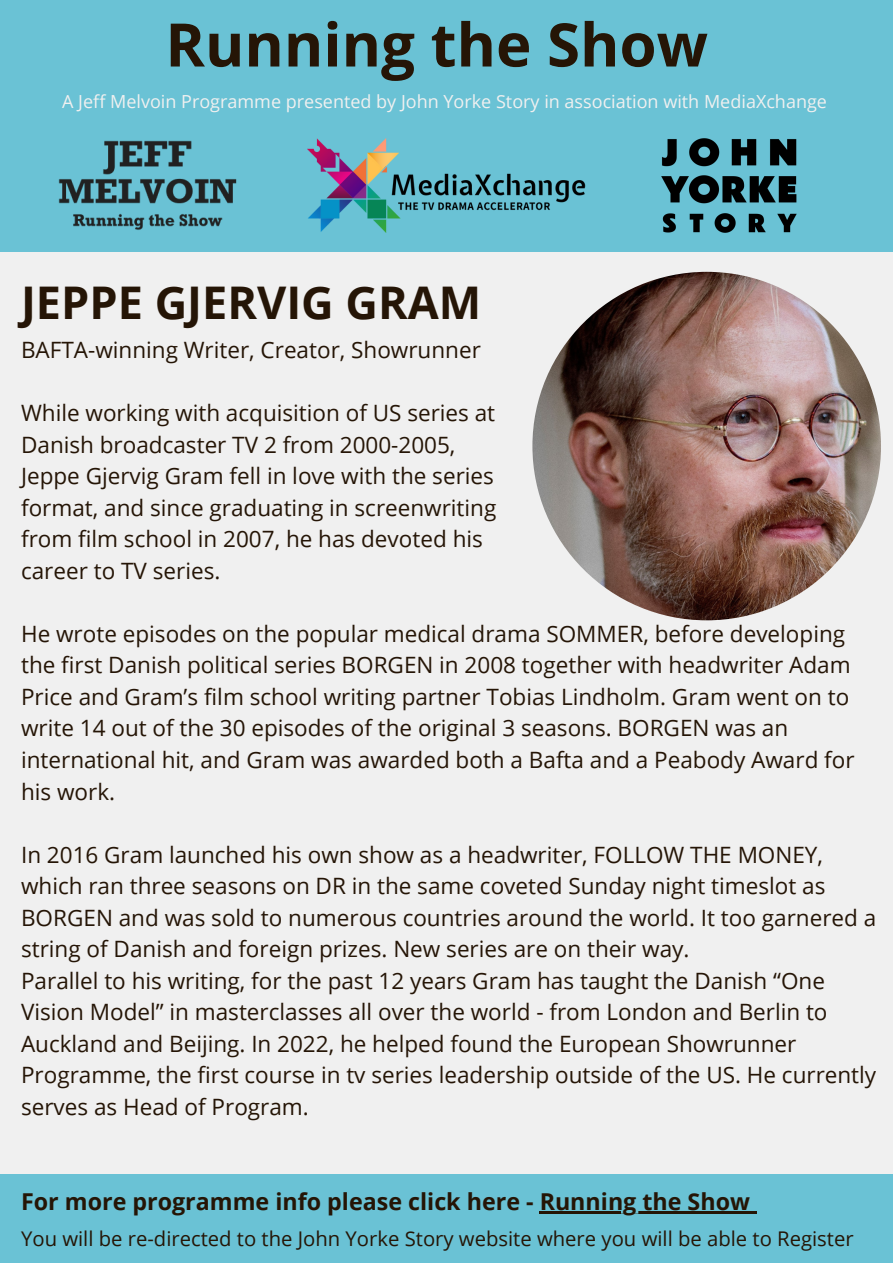
<style>
.page{position:relative;width:893px;height:1263px;background:#f0f0f0}
.page>*{position:absolute;margin:0;border:0;box-sizing:border-box;transform-origin:0 0}
.t1{font:700 60px "Open Sans";color:#251506}
.t2{font:700 45px "Open Sans";color:#251506}
.t3{font:700 23.25px "Open Sans";color:#251506}
.t4{font:22.5px/31.5px "Open Sans";color:#251506}
.t5{font:20.25px "Open Sans";color:#251506}
.t6{font:18px "Open Sans";color:#f0f0f0}
</style>
<div class="page">
<div style="left:0;top:0;width:893px;height:251px;background:#6ac2d5"></div>
<img style="left:532px;top:272px;width:349px;height:348px;border-radius:50%">
<div style="left:0;top:1174px;width:893px;height:89px;background:#6ac2d5"></div>
<img style="left:50px;top:140px;width:196px;height:112px">
<img style="left:307px;top:139px;width:279px;height:93px">
<img style="left:661px;top:139px;width:135px;height:93px">
<hr style="left:539px;top:1211px;width:211px;height:2px;background:#251506">
<svg style="left:750px;top:1211px;width:6px;height:2px"></svg>
<p class="t1" style="left:165px;top:2px;width:544px">Running the Show</p>
<p class="t6" style="left:62px;top:88px;width:766px">A Jeff Melvoin Programme presented by John Yorke Story in association with MediaXchange</p>
<p class="t2" style="left:21px;top:271px;width:462px">JEPPE GJERVIG GRAM</p>
<p class="t4" style="left:21px;top:334px;width:461px">BAFTA-winning Writer, Creator, Showrunner</p>
<p class="t4" style="left:21px;top:397px;width:476px">While working with acquisition of US series at</p>
<p class="t4" style="left:21px;top:428px;width:436px">Danish broadcaster TV 2 from 2000-2005,</p>
<p class="t4" style="left:21px;top:460px;width:474px">Jeppe Gjervig Gram fell in love with the series</p>
<p class="t4" style="left:21px;top:491px;width:477px">format, and since graduating in screenwriting</p>
<p class="t4" style="left:21px;top:523px;width:463px">from film school in 2007, he has devoted his</p>
<p class="t4" style="left:21px;top:554px;width:201px">career to TV series.</p>
<p class="t4" style="left:21px;top:617px;width:835px">He wrote episodes on the popular medical drama SOMMER, before developing the first Danish political series BORGEN in 2008 together with headwriter Adam Price and Gram’s film school writing partner Tobias Lindholm. Gram went on to write 14 out of the 30 episodes of the original 3 seasons. BORGEN was an international hit, and Gram was awarded both a Bafta and a Peabody Award for his work.</p>
<p class="t4" style="left:21px;top:838px;width:856px">In 2016 Gram launched his own show as a headwriter, FOLLOW THE MONEY, which ran three seasons on DR in the same coveted Sunday night timeslot as BORGEN and was sold to numerous countries around the world. It too garnered a string of Danish and foreign prizes. New series are on their way.</p>
<p class="t4" style="left:21px;top:964px;width:856px">Parallel to his writing, for the past 12 years Gram has taught the Danish “One Vision Model” in masterclasses all over the world - from London and Berlin to Auckland and Beijing. In 2022, he helped found the European Showrunner Programme, the first course in tv series leadership outside of the US. He currently serves as Head of Program.</p>
<p class="t3" style="left:21px;top:1185px;width:730px">For more programme info please click here - Running the Show</p>
<p class="t5" style="left:21px;top:1224px;width:834px">You will be re-directed to the John Yorke Story website where you will be able to Register</p>
</div>
